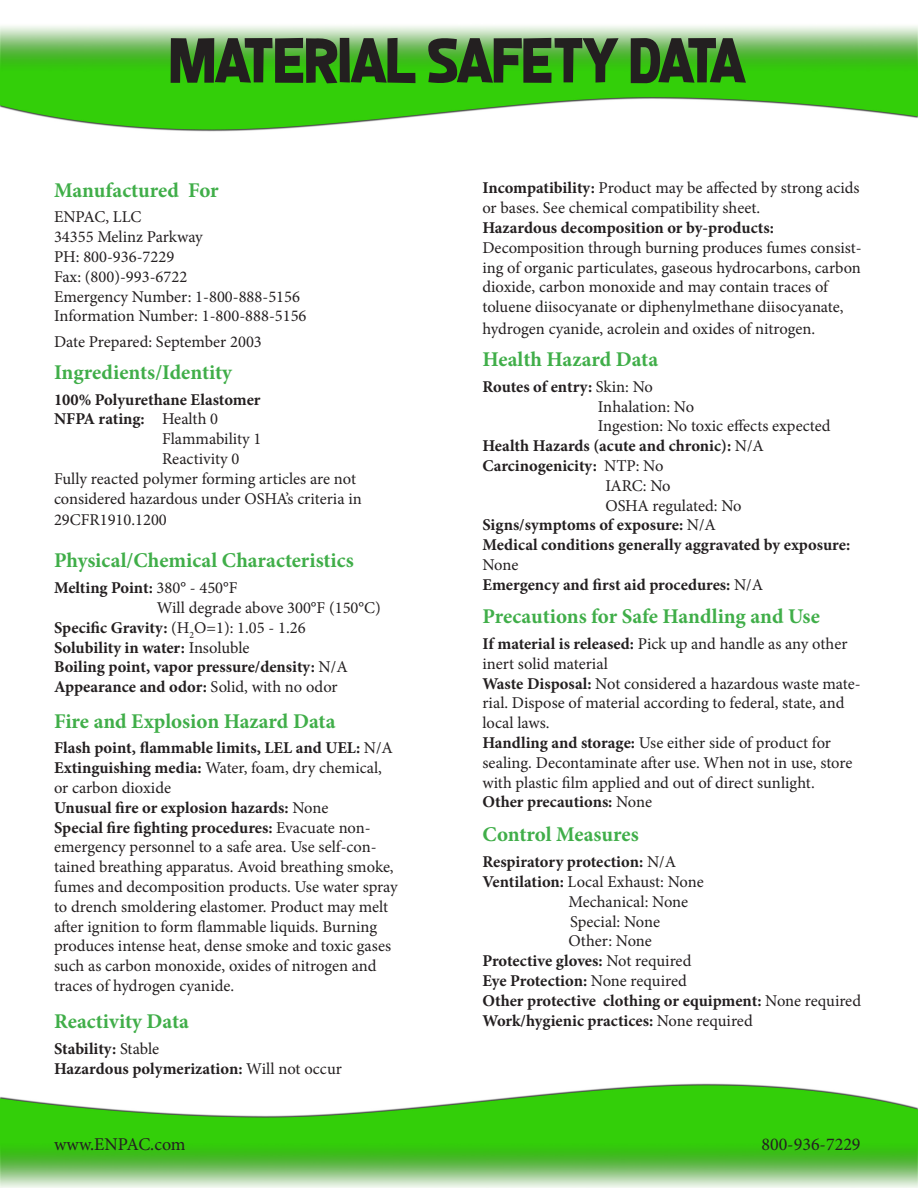
<style>
.page{position:relative;width:918px;height:1188px;background:#fff}
.page>*{position:absolute;margin:0;border:0;box-sizing:border-box;transform-origin:0 0}
.t1{font:63px "Ballsof Bastille";letter-spacing:-.02em;color:#231f20}
.t2{font:700 21px "Minion Pro";letter-spacing:-.005em;color:#40ae49}
.t3{font:18px "Minion Pro";color:#231f20}
.t4{font:16.5px/19.8px "Minion Pro";color:#231f20}
.t5{font:700 16.5px/19.8px "Minion Pro";color:#231f20}
.s1{font-weight:400}
.s2{font-weight:700}
</style>
<div class="page">
<img style="left:0;top:1083px;width:918px;height:105px">
<img style="left:0;top:26px;width:918px;height:106px">
<p class="t1" style="left:171px;top:32px;width:579px">MATERIAL SAFETY DATA</p>
<p class="t2" style="left:54px;top:175px;width:166px">Manufactured For</p>
<p class="t4" style="left:54px;top:207px;width:89px">ENPAC, LLC</p>
<p class="t4" style="left:54px;top:227px;width:150px">34355 Melinz Parkway</p>
<p class="t4" style="left:54px;top:247px;width:122px">PH: 800-936-7229</p>
<p class="t4" style="left:54px;top:267px;width:135px">Fax: (800)-993-6722</p>
<p class="t4" style="left:54px;top:287px;width:248px">Emergency Number: 1-800-888-5156</p>
<p class="t4" style="left:54px;top:306px;width:254px">Information Number: 1-800-888-5156</p>
<p class="t4" style="left:54px;top:332px;width:209px">Date Prepared: September 2003</p>
<p class="t2" style="left:54px;top:357px;width:180px">Ingredients/Identity</p>
<p class="t5" style="left:54px;top:389px;width:208px">100% Polyurethane Elastomer</p>
<p class="t5" style="left:54px;top:409px;width:166px">NFPA rating: <span class="s1">Health 0</span></p>
<p class="t4" style="left:162px;top:429px;width:101px">Flammability 1</p>
<p class="t4" style="left:162px;top:449px;width:79px">Reactivity 0</p>
<p class="t4" style="left:54px;top:469px;width:309px">Fully reacted polymer forming articles are not considered hazardous under OSHA’s criteria in</p>
<p class="t4" style="left:54px;top:510px;width:114px">29CFR1910.1200</p>
<p class="t2" style="left:54px;top:546px;width:301px">Physical/Chemical Characteristics</p>
<p class="t5" style="left:54px;top:578px;width:185px">Melting Point: <span class="s1">380° - 450°F</span></p>
<p class="t4" style="left:157px;top:598px;width:226px">Will degrade above 300°F (150°C)</p>
<p class="t5" style="left:54px;top:617px;width:253px">Specific Gravity: <span class="s1">(H</span><sub>2</sub><span class="s1">O=1): 1.05 - 1.26</span></p>
<p class="t5" style="left:54px;top:637px;width:197px">Solubility in water: <span class="s1">Insoluble</span></p>
<p class="t5" style="left:54px;top:657px;width:295px">Boiling point, vapor pressure/density: <span class="s1">N/A</span></p>
<p class="t5" style="left:54px;top:677px;width:285px">Appearance and odor: <span class="s1">Solid, with no odor</span></p>
<p class="t2" style="left:54px;top:706px;width:283px">Fire and Explosion Hazard Data</p>
<p class="t5" style="left:54px;top:738px;width:340px">Flash point, flammable limits, LEL and UEL: <span class="s1">N/A<br></span>Extinguishing media: <span class="s1">Water, foam, dry chemical, or carbon dioxide</span></p>
<p class="t5" style="left:54px;top:797px;width:276px">Unusual fire or explosion hazards: <span class="s1">None</span></p>
<p class="t4" style="left:54px;top:818px;width:345px"><span class="s2">Special fire fighting procedures:</span> Evacuate non&shy;emergency personnel to a safe area. Use self-con&shy;tained breathing apparatus. Avoid breathing smoke, fumes and decomposition products. Use water spray to drench smoldering elastomer. Product may melt after ignition to form flammable liquids. Burning produces intense heat, dense smoke and toxic gases such as carbon monoxide, oxides of nitrogen and traces of hydrogen cyanide.</p>
<p class="t2" style="left:54px;top:1007px;width:136px">Reactivity Data</p>
<p class="t5" style="left:54px;top:1039px;width:107px">Stability: <span class="s1">Stable</span></p>
<p class="t5" style="left:54px;top:1058px;width:289px">Hazardous polymerization: <span class="s1">Will not occur</span></p>
<p class="t4" style="left:482px;top:178px;width:379px"><span class="s2">Incompatibility:</span> Product may be affected by strong acids or bases. See chemical compatibility sheet.</p>
<p class="t5" style="left:482px;top:218px;width:293px">Hazardous decomposition or by-products:</p>
<p class="t4" style="left:482px;top:238px;width:381px">Decomposition through burning produces fumes consist&shy;ing of organic particulates, gaseous hydrocarbons, carbon dioxide, carbon monoxide and may contain traces of toluene diisocyanate or diphenylmethane diisocyanate,</p>
<p class="t4" style="left:482px;top:319px;width:334px">hydrogen cyanide, acrolein and oxides of nitrogen.</p>
<p class="t2" style="left:482px;top:345px;width:177px">Health Hazard Data</p>
<p class="t5" style="left:482px;top:376px;width:172px">Routes of entry: <span class="s1">Skin: No</span></p>
<p class="t4" style="left:598px;top:397px;width:98px">Inhalation: No</p>
<p class="t4" style="left:598px;top:416px;width:234px">Ingestion: No toxic effects expected</p>
<p class="t5" style="left:482px;top:436px;width:283px">Health Hazards (acute and chronic): <span class="s1">N/A</span></p>
<p class="t5" style="left:482px;top:456px;width:183px">Carcinogenicity: <span class="s1">NTP: No</span></p>
<p class="t4" style="left:605px;top:476px;width:67px">IARC: No</p>
<p class="t4" style="left:605px;top:496px;width:138px">OSHA regulated: No</p>
<p class="t5" style="left:482px;top:515px;width:235px">Signs/symptoms of exposure: <span class="s1">N/A</span></p>
<p class="t5" style="left:482px;top:535px;width:369px">Medical conditions generally aggravated by exposure:<br><span class="s1">None</span></p>
<p class="t5" style="left:482px;top:574px;width:282px">Emergency and first aid procedures: <span class="s1">N/A</span></p>
<p class="t2" style="left:482px;top:602px;width:339px">Precautions for Safe Handling and Use</p>
<p class="t4" style="left:482px;top:634px;width:367px"><span class="s2">If material is released:</span> Pick up and handle as any other inert solid material</p>
<p class="t4" style="left:482px;top:674px;width:380px"><span class="s2">Waste Disposal:</span> Not considered a hazardous waste mate&shy;rial. Dispose of material according to federal, state, and local laws.</p>
<p class="t4" style="left:482px;top:733px;width:372px"><span class="s2">Handling and storage:</span> Use either side of product for sealing. Decontaminate after use. When not in use, store with plastic film applied and out of direct sunlight.</p>
<p class="t5" style="left:482px;top:792px;width:171px">Other precautions: <span class="s1">None</span></p>
<p class="t2" style="left:482px;top:820px;width:158px">Control Measures</p>
<p class="t5" style="left:482px;top:852px;width:195px">Respiratory protection: <span class="s1">N/A</span></p>
<p class="t4" style="left:482px;top:872px;width:223px"><span class="s2">Ventilation:</span> Local Exhaust: None</p>
<p class="t4" style="left:569px;top:892px;width:121px">Mechanical: None</p>
<p class="t4" style="left:570px;top:912px;width:91px">Special: None</p>
<p class="t4" style="left:569px;top:931px;width:85px">Other: None</p>
<p class="t5" style="left:482px;top:951px;width:211px">Protective gloves: <span class="s1">Not required</span></p>
<p class="t5" style="left:482px;top:971px;width:206px">Eye Protection: <span class="s1">None required</span></p>
<p class="t5" style="left:482px;top:990px;width:380px">Other protective clothing or equipment: <span class="s1">None required</span></p>
<p class="t5" style="left:482px;top:1010px;width:272px">Work/hygienic practices: <span class="s1">None required</span></p>
<p class="t3" style="left:54px;top:1132px;width:133px">www.ENPAC.com</p>
<p class="t3" style="left:761px;top:1132px;width:101px">800-936-7229</p>
</div>
